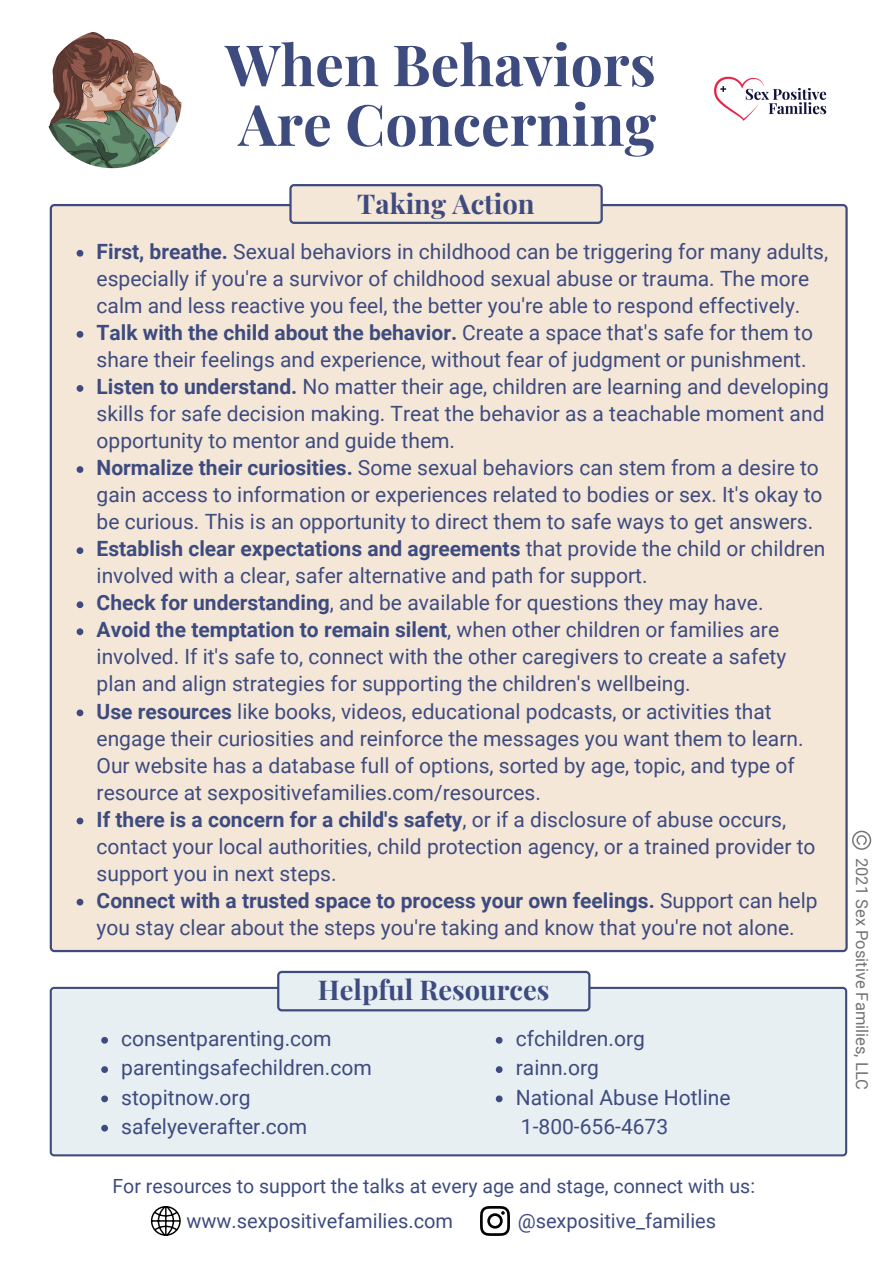
<style>
.page{position:relative;width:894px;height:1264px;background:#fff}
.page>*{position:absolute;margin:0;border:0;box-sizing:border-box;transform-origin:0 0}
.t1{font:700 57px "Playfair Display";color:#3e4b7f}
.t2{font:700 27.3px "Playfair Display";color:#3e4b7f}
.t3{font:21px/27px "Roboto";color:#3e4b7f}
.t4{font:20.1px "Roboto";color:#3e4b7f}
.t5{font:19.5px "Roboto";color:#3e4b7f}
.t6{font:16.5px "Roboto";color:#737373}
.s1{font-weight:700}
</style>
<div class="page">
<div style="left:50px;top:986px;width:797px;height:170px;background:#e7eff2"></div>
<div style="left:50px;top:204px;width:797px;height:748px;background:#f4e7d8"></div>
<img style="left:43px;top:29px;width:139px;height:139px;border-radius:50%">
<svg style="left:77px;top:250px;width:6px;height:7px"></svg>
<svg style="left:77px;top:331px;width:6px;height:7px"></svg>
<svg style="left:77px;top:385px;width:6px;height:7px"></svg>
<svg style="left:77px;top:466px;width:6px;height:7px"></svg>
<svg style="left:77px;top:547px;width:6px;height:7px"></svg>
<svg style="left:77px;top:601px;width:6px;height:7px"></svg>
<svg style="left:77px;top:628px;width:6px;height:7px"></svg>
<svg style="left:77px;top:709px;width:6px;height:7px"></svg>
<svg style="left:77px;top:817px;width:6px;height:7px"></svg>
<svg style="left:77px;top:898px;width:6px;height:7px"></svg>
<svg style="left:101px;top:1036px;width:7px;height:7px"></svg>
<svg style="left:101px;top:1066px;width:7px;height:6px"></svg>
<svg style="left:101px;top:1095px;width:7px;height:7px"></svg>
<svg style="left:101px;top:1124px;width:7px;height:7px"></svg>
<img style="left:714px;top:76px;width:113px;height:45px">
<svg style="left:151px;top:1206px;width:30px;height:29px"></svg>
<svg style="left:480px;top:1206px;width:30px;height:29px"></svg>
<svg style="left:852px;top:830px;width:19px;height:19px"></svg>
<svg style="left:289px;top:184px;width:313px;height:40px;background:#ddd3cd"></svg>
<svg style="left:277px;top:970px;width:313px;height:41px;background:#d4dde5"></svg>
<svg style="left:495px;top:1036px;width:7px;height:7px"></svg>
<svg style="left:495px;top:1066px;width:7px;height:6px"></svg>
<svg style="left:495px;top:1095px;width:7px;height:7px"></svg>
<p class="t1" style="left:225px;top:25px;width:432px">When Behaviors</p>
<p class="t1" style="left:238px;top:84px;width:419px">Are Concerning</p>
<p class="t2" style="left:357px;top:184px;width:179px">Taking Action</p>
<p class="t3" style="left:96px;top:238px;width:733px"><span class="s1">First, breathe.</span> Sexual behaviors in childhood can be triggering for many adults, especially if you're a survivor of childhood sexual abuse or trauma. The more calm and less reactive you feel, the better you're able to respond effectively.</p>
<p class="t3" style="left:96px;top:319px;width:717px"><span class="s1">Talk with the child about the behavior.</span> Create a space that's safe for them to share their feelings and experience, without fear of judgment or punishment.</p>
<p class="t3" style="left:96px;top:373px;width:733px"><span class="s1">Listen to understand.</span> No matter their age, children are learning and developing skills for safe decision making. Treat the behavior as a teachable moment and opportunity to mentor and guide them.</p>
<p class="t3" style="left:96px;top:454px;width:727px"><span class="s1">Normalize their curiosities.</span> Some sexual behaviors can stem from a desire to gain access to information or experiences related to bodies or sex. It's okay to be curious. This is an opportunity to direct them to safe ways to get answers.</p>
<p class="t3" style="left:96px;top:535px;width:730px"><span class="s1">Establish clear expectations and agreements</span> that provide the child or children involved with a clear, safer alternative and path for support.</p>
<p class="t3" style="left:96px;top:589px;width:668px"><span class="s1">Check for understanding</span>, and be available for questions they may have.</p>
<p class="t3" style="left:96px;top:616px;width:691px"><span class="s1">Avoid the temptation to remain silent</span>, when other children or families are involved. If it's safe to, connect with the other caregivers to create a safety plan and align strategies for supporting the children's wellbeing.</p>
<p class="t3" style="left:96px;top:697px;width:708px"><span class="s1">Use resources</span> like books, videos, educational podcasts, or activities that engage their curiosities and reinforce the messages you want them to learn.<br>Our website has a database full of options, sorted by age, topic, and type of resource at sexpositivefamilies.com/resources.</p>
<p class="t3" style="left:96px;top:806px;width:720px"><span class="s1">If there is a concern for a child's safety</span>, or if a disclosure of abuse occurs, contact your local authorities, child protection agency, or a trained provider to support you in next steps.</p>
<p class="t3" style="left:96px;top:887px;width:722px"><span class="s1">Connect with a trusted space to process your own feelings.</span> Support can help you stay clear about the steps you're taking and know that you're not alone.</p>
<p class="t2" style="left:318px;top:970px;width:233px">Helpful Resources</p>
<p class="t3" style="left:515px;top:1025px;width:131px">cfchildren.org</p>
<p class="t3" style="left:515px;top:1054px;width:85px">rainn.org</p>
<p class="t3" style="left:515px;top:1082px;width:216px;line-height:29.2px">National Abuse Hotline<br>1-800-656-4673</p>
<p class="t3" style="left:121px;top:1025px;width:212px">consentparenting.com</p>
<p class="t3" style="left:121px;top:1054px;width:252px">parentingsafechildren.com</p>
<p class="t3" style="left:121px;top:1083px;width:131px">stopitnow.org</p>
<p class="t3" style="left:121px;top:1113px;width:187px">safelyeverafter.com</p>
<p class="t5" style="left:112px;top:1174px;width:644px">For resources to support the talks at every age and stage, connect with us:</p>
<p class="t4" style="left:186px;top:1209px;width:268px">www.sexpositivefamilies.com</p>
<p class="t4" style="left:517px;top:1209px;width:200px">@sexpositive_families</p>
<p class="t6" style="left:871px;top:858px;width:234px;rotate:90deg">2021 Sex Positive Families, LLC</p>
</div>
